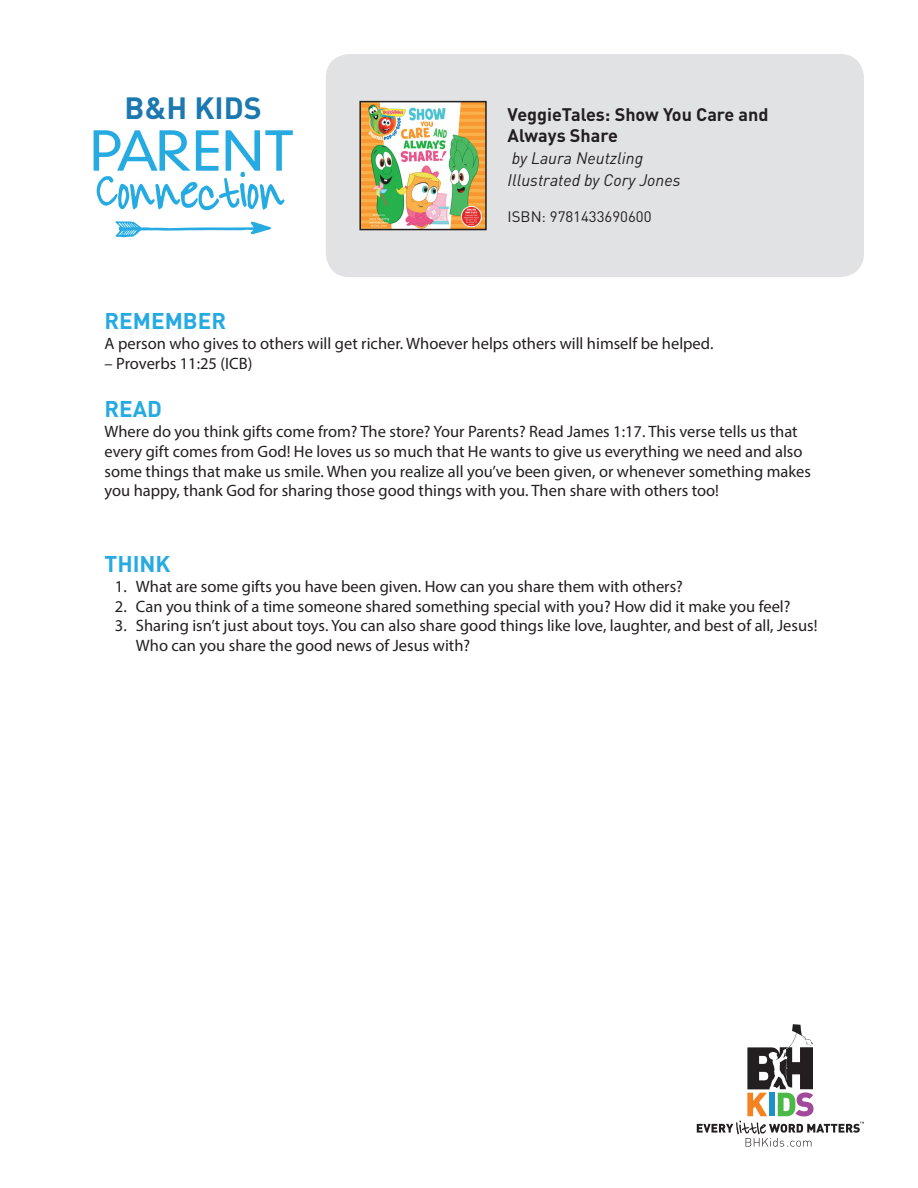
<style>
.page{position:relative;width:918px;height:1188px;background:#fff}
.page>*{position:absolute;margin:0;border:0;box-sizing:border-box;transform-origin:0 0}
.t1{font:700 30.3px "DIN";color:#1c79af}
.t2{font:700 22.5px "DIN";color:#25aae1}
.t3{font:700 18px "DIN";color:#231f20}
.t4{font:16.5px/19.8px "Myriad Pro";color:#231f20}
.t5{font:italic 16.5px "DIN";color:#231f20}
.t6{font:15px "DIN";color:#231f20}
</style>
<div class="page">
<div style="left:326px;top:54px;width:538px;height:223px;background:#e1e2e4;border-radius:24px"></div>
<svg style="left:94px;top:130px;width:199px;height:80px"></svg>
<svg style="left:115px;top:221px;width:156px;height:16px"></svg>
<svg style="left:697px;top:1024px;width:167px;height:123px"></svg>
<img style="left:362px;top:104px;width:122px;height:123px">
<div style="left:359px;top:101px;width:128px;height:129px;border:2px solid #231f20"></div>
<p class="t1" style="left:125px;top:89px;width:139px">B&amp;H KIDS</p>
<p class="t3" style="left:508px;top:103px;width:263px">VeggieTales: Show You Care and</p>
<p class="t3" style="left:508px;top:124px;width:112px">Always Share</p>
<p class="t5" style="left:512px;top:148px;width:133px">by Laura Neutzling</p>
<p class="t5" style="left:508px;top:169px;width:174px">Illustrated by Cory Jones</p>
<p class="t6" style="left:508px;top:207px;width:146px">ISBN: 9781433690600</p>
<p class="t2" style="left:104px;top:306px;width:123px">REMEMBER</p>
<p class="t4" style="left:104px;top:333px;width:610px">A person who gives to others will get richer. Whoever helps others will himself be helped.</p>
<p class="t4" style="left:104px;top:353px;width:149px">– Proverbs 11:25 (ICB)</p>
<p class="t2" style="left:104px;top:394px;width:59px">READ</p>
<p class="t4" style="left:104px;top:421px;width:708px">Where do you think gifts come from? The store? Your Parents? Read James 1:17. This verse tells us that every gift comes from God! He loves us so much that He wants to give us everything we need and also some things that make us smile. When you realize all you’ve been given, or whenever something makes you happy, thank God for sharing those good things with you. Then share with others too!</p>
<p class="t2" style="left:104px;top:549px;width:68px">THINK</p>
<p class="t4" style="left:115px;top:576px;width:569px">1. What are some gifts you have been given. How can you share them with others?</p>
<p class="t4" style="left:115px;top:596px;width:677px">2. Can you think of a time someone shared something special with you? How did it make you feel?</p>
<p class="t4" style="left:136px;top:616px;width:683px;text-indent:-21px">3. Sharing isn’t just about toys. You can also share good things like love, laughter, and best of all, Jesus!<br>Who can you share the good news of Jesus with?</p>
</div>
